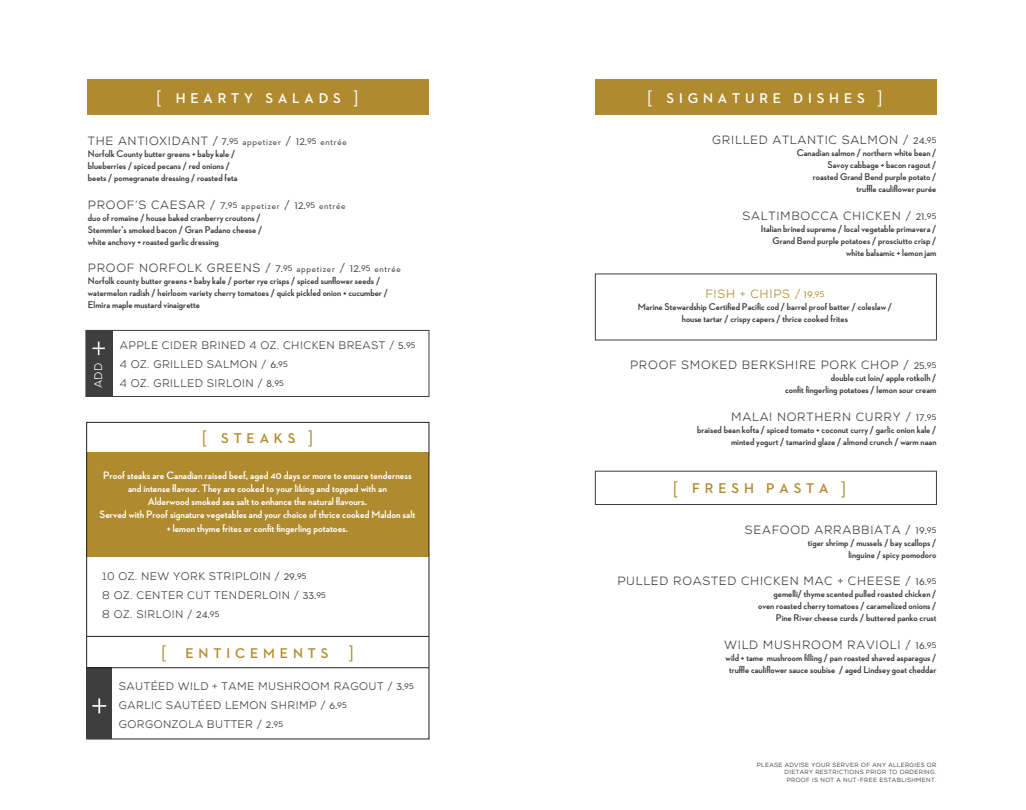
<style>
.page{position:relative;width:1026px;height:810px;background:#fff}
.page>*{position:absolute;margin:0;border:0;box-sizing:border-box;transform-origin:0 0}
.t1{font:300 59px "Neutraface 2 Display";color:#fff}
.t2{font:300 53px "Neutraface 2 Display";color:#fff}
.t3{font:700 14.4px "Neutraface 2 Display";letter-spacing:.34em;color:#b08a2e}
.t4{font:700 14.4px "Neutraface 2 Display";letter-spacing:.34em;color:#fff}
.t5{font:12px "Nexa Rust Sans Book 02";letter-spacing:.06em;color:#3e3e3f}
.t6{font:12px "Nexa Rust Sans Book 02";letter-spacing:.06em;color:#b08a2e}
.t7{font:700 11px/13.2px "Neutraface 2 Display";color:#fff;text-align:center}
.t8{font:11px/19px "Nexa Rust Sans Book 02";letter-spacing:.04em;color:#3e3e3f}
.t9{font:500 11px "Neutraface 2 Display";letter-spacing:.06em;color:#3e3e3f}
.t10{font:11px "Nexa Rust Sans Book 02";color:#fff}
.t11{font:700 10px/12px "Neutraface 2 Display";color:#3e3e3f;text-align:right}
.t12{font:6px/7.2px "Nexa Rust Sans Book 02";letter-spacing:.06em;color:#231f20;text-align:right}
.s1{font-weight:500;font-size:19.2px}
.s2{font-family:"Nexa Rust Sans Book 02";font-weight:400;font-size:12px}
.s3{font-size:13px}
.s4{font-family:"Neutraface 2 Display";font-weight:500;font-size:13px}
.s5{font-family:"Neutraface 2 Display";font-weight:500;font-size:11px}
.s6{font-family:"Neutraface 2 Display";font-weight:500}
</style>
<div class="page">
<div style="left:88px;top:80px;width:341px;height:35px;background:#b08a2e"></div>
<div style="left:595px;top:80px;width:341px;height:35px;background:#b08a2e"></div>
<div style="left:87px;top:452px;width:342px;height:104px;background:#b08a2e"></div>
<div style="left:86px;top:422px;width:343px;height:317px;border:1px solid #231f20"></div>
<div style="left:86px;top:330px;width:26px;height:66px;background:#3e3e3f"></div>
<div style="left:87px;top:668px;width:25px;height:71px;background:#3e3e3f"></div>
<div style="left:85px;top:330px;width:344px;height:67px;border:1px solid #3e3e3f"></div>
<div style="left:595px;top:471px;width:342px;height:34px;border:1px solid #3e3e3f"></div>
<hr style="left:87px;top:636px;width:342px;height:1px;background:#231f20">
<hr style="left:87px;top:667px;width:342px;height:1px;background:#231f20">
<h3 class="t4" style="left:156px;top:90px;width:204px"><span class="s1">[</span> HEARTY SALADS <span class="s1">]</span></h3>
<h3 class="t4" style="left:647px;top:90px;width:237px"><span class="s1">[</span> SIGNATURE DISHES <span class="s1">]</span></h3>
<p class="t9" style="left:88px;top:135px;width:260px"><span class="s2">THE ANTIOXIDANT /</span> <span class="s3">7.</span>95 appetizer <span class="s2">/</span> <span class="s3">12.</span>95 entrée</p>
<p class="t11" style="left:88px;top:148px;width:151px;text-align:left">Norfolk County butter greens + baby kale / blueberries / spiced pecans / red onions / beets / pomegranate dressing / roasted feta</p>
<p class="t9" style="left:88px;top:199px;width:259px"><span class="s2">PROOF’S CAESAR /</span> <span class="s3">7.</span>95 appetizer <span class="s2">/</span> <span class="s3">12.</span>95 entrée</p>
<p class="t11" style="left:88px;top:212px;width:176px;text-align:left">duo of romaine / house baked cranberry croutons /<br>Stemmler’s smoked bacon / Gran Padano cheese / white anchovy + roasted garlic dressing</p>
<p class="t5" style="left:88px;top:261px;width:314px">PROOF NORFOLK GREENS / <span class="s4">7.</span><span class="s5">95 appetizer</span> / <span class="s4">12.</span><span class="s5">95 entrée</span></p>
<p class="t11" style="left:88px;top:275px;width:302px;text-align:left">Norfolk county butter greens + baby kale / porter rye crisps / spiced sunflower seeds / watermelon radish / heirloom variety cherry tomatoes / quick pickled onion + cucumber /<br>Elmira maple mustard vinaigrette</p>
<h2 class="t2" style="left:90px;top:315px;width:18px">+</h2>
<p class="t10" style="left:92px;top:388px;width:27px;rotate:-90deg">ADD</p>
<p class="t8" style="left:120px;top:336px;width:297px">APPLE CIDER BRINED 4 OZ. CHICKEN BREAST / <span class="s4">5.</span><span class="s6">95<br></span>4 OZ. GRILLED SALMON / <span class="s4">6.</span><span class="s6">95<br></span>4 OZ. GRILLED SIRLOIN / <span class="s4">8.</span><span class="s6">95</span></p>
<h3 class="t3" style="left:202px;top:430px;width:113px"><span class="s1">[</span> STEAKS <span class="s1">]</span></h3>
<p class="t7" style="left:100px;top:469px;width:317px">Proof steaks are Canadian raised beef, aged 40 days or more to ensure tenderness and intense flavour. They are cooked to your liking and topped with an<br>Alderwood smoked sea salt to enhance the natural flavours.<br>Served with Proof signature vegetables and your choice of thrice cooked Maldon salt + lemon thyme frites or confit fingerling potatoes.</p>
<p class="t8" style="left:102px;top:567px;width:225px">10 OZ. NEW YORK STRIPLOIN / <span class="s4">29.</span><span class="s6">95<br></span>8 OZ. CENTER CUT TENDERLOIN / <span class="s4">33.</span><span class="s6">95<br></span>8 OZ. SIRLOIN / <span class="s4">24.</span><span class="s6">95</span></p>
<h1 class="t1" style="left:90px;top:668px;width:20px">+</h1>
<h3 class="t3" style="left:161px;top:645px;width:194px"><span class="s1">[</span> ENTICEMENTS <span class="s1">]</span></h3>
<p class="t8" style="left:119px;top:677px;width:296px">SAUTÉED WILD + TAME MUSHROOM RAGOUT / <span class="s4">3.</span><span class="s6">95<br></span>GARLIC SAUTÉED LEMON SHRIMP / <span class="s4">6.</span><span class="s6">95<br></span>GORGONZOLA BUTTER / <span class="s4">2.</span><span class="s6">95</span></p>
<p class="t5" style="left:712px;top:133px;width:226px">GRILLED ATLANTIC SALMON / <span class="s4">24.</span><span class="s5">95</span></p>
<p class="t11" style="left:797px;top:147px;width:141px">Canadian salmon / northern white bean /<br>Savoy cabbage + bacon ragout /<br>roasted Grand Bend purple potato / truffle cauliflower purée</p>
<p class="t5" style="left:743px;top:208px;width:195px">SALTIMBOCCA CHICKEN / <span class="s4">21.</span><span class="s5">95</span></p>
<p class="t11" style="left:761px;top:222px;width:177px">Italian brined supreme / local vegetable primavera /<br>Grand Bend purple potatoes / prosciutto crisp / white balsamic + lemon jam</p>
<p class="t6" style="left:705px;top:287px;width:121px">FISH + CHIPS / <span class="s4">19.</span><span class="s5">95</span></p>
<p class="t11" style="left:638px;top:300px;width:256px;text-align:center">Marine Stewardship Certified Pacific cod / barrel proof batter / coleslaw / house tartar / crispy capers / thrice cooked frites</p>
<p class="t5" style="left:630px;top:358px;width:308px">PROOF SMOKED BERKSHIRE PORK CHOP / <span class="s4">25.</span><span class="s5">95</span></p>
<p class="t11" style="left:785px;top:372px;width:153px">double cut loin/ apple rotkolh /<br>confit fingerling potatoes / lemon sour cream</p>
<p class="t5" style="left:731px;top:410px;width:207px">MALAI NORTHERN CURRY / <span class="s4">17.</span><span class="s5">95</span></p>
<p class="t11" style="left:697px;top:424px;width:241px">braised bean kofta / spiced tomato + coconut curry / garlic onion kale / minted yogurt / tamarind glaze / almond crunch / warm naan</p>
<h3 class="t3" style="left:673px;top:481px;width:175px"><span class="s1">[</span> FRESH PASTA <span class="s1">]</span></h3>
<p class="t5" style="left:745px;top:523px;width:193px">SEAFOOD ARRABBIATA / <span class="s4">19.</span><span class="s5">95</span></p>
<p class="t11" style="left:808px;top:536px;width:130px">tiger shrimp / mussels / bay scallops / linguine / spicy pomodoro</p>
<p class="t5" style="left:617px;top:574px;width:321px">PULLED ROASTED CHICKEN MAC + CHEESE / <span class="s4">16.</span><span class="s5">95</span></p>
<p class="t11" style="left:758px;top:588px;width:180px">gemelli/ thyme scented pulled roasted chicken / oven roasted cherry tomatoes / caramelized onions /<br>Pine River cheese curds / buttered panko crust</p>
<p class="t5" style="left:724px;top:638px;width:214px">WILD MUSHROOM RAVIOLI / <span class="s4">16.</span><span class="s5">95</span></p>
<p class="t11" style="left:726px;top:652px;width:212px;text-align:center">wild + tame mushroom filling / pan roasted shaved asparagus / truffle cauliflower sauce soubise / aged Lindsey goat cheddar</p>
<p class="t12" style="left:757px;top:762px;width:181px">PLEASE ADVISE YOUR SERVER OF ANY ALLERGIES OR<br>DIETARY RESTRICTIONS PRIOR TO ORDERING.<br>PROOF IS NOT A NUT-FREE ESTABLISHMENT.</p>
</div>
